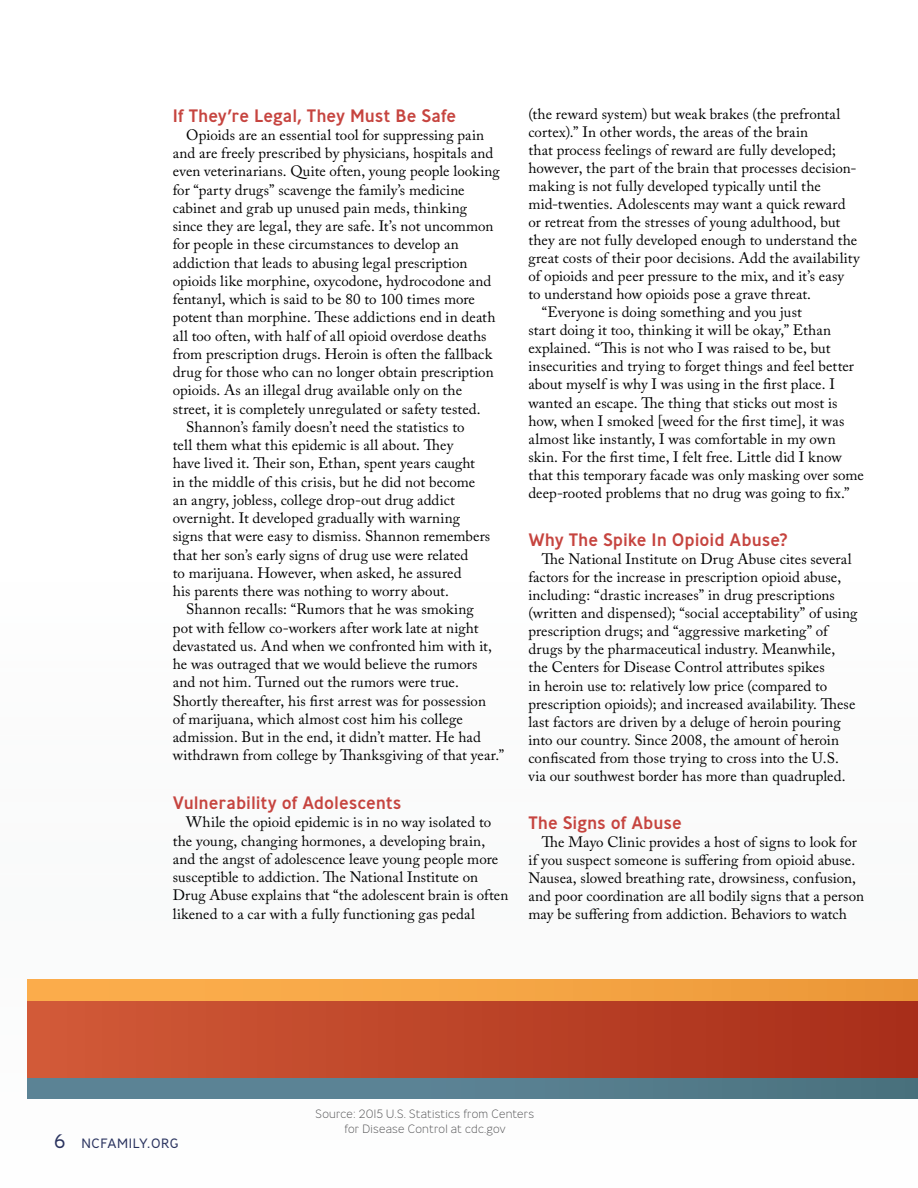
<style>
.page{position:relative;width:918px;height:1188px;background:#fff}
.page>*{position:absolute;margin:0;border:0;box-sizing:border-box;transform-origin:0 0}
.t1{font:500 18px "Ministry";letter-spacing:-.005em;color:#c6443f}
.t2{font:15px/18px "Adobe Caslon Pro";letter-spacing:.005em;color:#000}
.t3{font:300 13.5px "Ministry";letter-spacing:.05em;color:#1f2957}
.t4{font:200 12px/15px "Ministry";letter-spacing:.01em;color:#4d4d4f;text-align:center}
.s1{font-size:19.5px}
</style>
<div class="page">
<div style="left:27px;top:1024px;width:891px;height:75px;background:linear-gradient(to right,#60889b,#4d7582)"></div>
<svg style="left:27px;top:979px;width:891px;height:23px;background:#f2a042"></svg>
<div style="left:27px;top:1002px;width:891px;height:75px;background:linear-gradient(to right,#d15a38,#a72d19)"></div>
<p class="t1" style="left:173px;top:104px;width:285px">If They’re Legal, They Must Be Safe</p>
<p class="t2" style="left:186px;top:126px;width:299px">Opioids are an essential tool for suppressing pain</p>
<p class="t2" style="left:173px;top:144px;width:322px">and are freely prescribed by physicians, hospitals and</p>
<p class="t2" style="left:173px;top:162px;width:329px">even veterinarians. Quite often, young people looking</p>
<p class="t2" style="left:173px;top:180px;width:293px">for “party drugs” scavenge the family’s medicine</p>
<p class="t2" style="left:173px;top:199px;width:296px">cabinet and grab up unused pain meds, thinking</p>
<p class="t2" style="left:173px;top:217px;width:322px">since they are legal, they are safe. It’s not uncommon</p>
<p class="t2" style="left:173px;top:235px;width:287px">for people in these circumstances to develop an</p>
<p class="t2" style="left:173px;top:253px;width:296px">addiction that leads to abusing legal prescription</p>
<p class="t2" style="left:173px;top:272px;width:320px">opioids like morphine, oxycodone, hydrocodone and</p>
<p class="t2" style="left:173px;top:290px;width:304px">fentanyl, which is said to be 80 to 100 times more</p>
<p class="t2" style="left:173px;top:308px;width:324px">potent than morphine. These addictions end in death</p>
<p class="t2" style="left:173px;top:326px;width:315px">all too often, with half of all opioid overdose deaths</p>
<p class="t2" style="left:173px;top:345px;width:321px">from prescription drugs. Heroin is often the fallback</p>
<p class="t2" style="left:173px;top:363px;width:322px">drug for those who can no longer obtain prescription</p>
<p class="t2" style="left:173px;top:381px;width:291px">opioids. As an illegal drug available only on the</p>
<p class="t2" style="left:173px;top:399px;width:309px">street, it is completely unregulated or safety tested.</p>
<p class="t2" style="left:186px;top:418px;width:280px">Shannon’s family doesn’t need the statistics to</p>
<p class="t2" style="left:173px;top:436px;width:282px">tell them what this epidemic is all about. They</p>
<p class="t2" style="left:173px;top:454px;width:304px">have lived it. Their son, Ethan, spent years caught</p>
<p class="t2" style="left:173px;top:472px;width:304px">in the middle of this crisis, but he did not become</p>
<p class="t2" style="left:173px;top:491px;width:284px">an angry, jobless, college drop-out drug addict</p>
<p class="t2" style="left:173px;top:509px;width:289px">overnight. It developed gradually with warning</p>
<p class="t2" style="left:173px;top:527px;width:319px">signs that were easy to dismiss. Shannon remembers</p>
<p class="t2" style="left:173px;top:545px;width:297px">that her son’s early signs of drug use were related</p>
<p class="t2" style="left:173px;top:564px;width:290px">to marijuana. However, when asked, he assured</p>
<p class="t2" style="left:173px;top:582px;width:278px">his parents there was nothing to worry about.</p>
<p class="t2" style="left:186px;top:600px;width:289px">Shannon recalls: “Rumors that he was smoking</p>
<p class="t2" style="left:173px;top:618px;width:307px">pot with fellow co-workers after work late at night</p>
<p class="t2" style="left:173px;top:637px;width:321px">devastated us. And when we confronted him with it,</p>
<p class="t2" style="left:173px;top:655px;width:306px">he was outraged that we would believe the rumors</p>
<p class="t2" style="left:173px;top:673px;width:288px">and not him. Turned out the rumors were true.</p>
<p class="t2" style="left:173px;top:691px;width:315px">Shortly thereafter, his first arrest was for possession</p>
<p class="t2" style="left:173px;top:710px;width:292px">of marijuana, which almost cost him his college</p>
<p class="t2" style="left:173px;top:728px;width:310px">admission. But in the end, it didn’t matter. He had</p>
<p class="t2" style="left:173px;top:746px;width:333px">withdrawn from college by Thanksgiving of that year.”</p>
<p class="t1" style="left:173px;top:791px;width:230px">Vulnerability of Adolescents</p>
<p class="t2" style="left:173px;top:813px;width:337px;text-indent:14px">While the opioid epidemic is in no way isolated to the young, changing hormones, a developing brain, and the angst of adolescence leave young people more susceptible to addiction. The National Institute on Drug Abuse explains that “the adolescent brain is often likened to a car with a fully functioning gas pedal</p>
<p class="t2" style="left:528px;top:105px;width:313px">(the reward system) but weak brakes (the prefrontal</p>
<p class="t2" style="left:528px;top:123px;width:281px">cortex).” In other words, the areas of the brain</p>
<p class="t2" style="left:528px;top:141px;width:309px">that process feelings of reward are fully developed;</p>
<p class="t2" style="left:528px;top:159px;width:330px">however, the part of the brain that processes decision-</p>
<p class="t2" style="left:528px;top:177px;width:294px">making is not fully developed typically until the</p>
<p class="t2" style="left:528px;top:195px;width:319px">mid-twenties. Adolescents may want a quick reward</p>
<p class="t2" style="left:528px;top:213px;width:313px">or retreat from the stresses of young adulthood, but</p>
<p class="t2" style="left:528px;top:231px;width:330px">they are not fully developed enough to understand the</p>
<p class="t2" style="left:528px;top:249px;width:333px">great costs of their poor decisions. Add the availability</p>
<p class="t2" style="left:528px;top:267px;width:317px">of opioids and peer pressure to the mix, and it’s easy</p>
<p class="t2" style="left:528px;top:285px;width:284px">to understand how opioids pose a grave threat.</p>
<p class="t2" style="left:542px;top:303px;width:261px">“Everyone is doing something and you just</p>
<p class="t2" style="left:528px;top:321px;width:304px">start doing it too, thinking it will be okay,” Ethan</p>
<p class="t2" style="left:528px;top:339px;width:304px">explained. “This is not who I was raised to be, but</p>
<p class="t2" style="left:528px;top:357px;width:327px">insecurities and trying to forget things and feel better</p>
<p class="t2" style="left:528px;top:375px;width:308px">about myself is why I was using in the first place. I</p>
<p class="t2" style="left:528px;top:393px;width:311px">wanted an escape. The thing that sticks out most is</p>
<p class="t2" style="left:528px;top:411px;width:317px">how, when I smoked [weed for the first time], it was</p>
<p class="t2" style="left:528px;top:429px;width:309px">almost like instantly, I was comfortable in my own</p>
<p class="t2" style="left:528px;top:447px;width:315px">skin. For the first time, I felt free. Little did I know</p>
<p class="t2" style="left:528px;top:465px;width:337px">that this temporary facade was only masking over some</p>
<p class="t2" style="left:528px;top:483px;width:323px">deep-rooted problems that no drug was going to fix.”</p>
<p class="t1" style="left:528px;top:528px;width:261px">Why The Spike In Opioid Abuse?</p>
<p class="t2" style="left:528px;top:550px;width:331px;text-indent:14px">The National Institute on Drug Abuse cites several factors for the increase in prescription opioid abuse, including: “drastic increases” in drug prescriptions (written and dispensed); “social acceptability” of using prescription drugs; and “aggressive marketing” of drugs by the pharmaceutical industry. Meanwhile, the Centers for Disease Control attributes spikes<br>in heroin use to: relatively low price (compared to prescription opioids); and increased availability. These last factors are driven by a deluge of heroin pouring into our country. Since 2008, the amount of heroin confiscated from those trying to cross into the U.S. via our southwest border has more than quadrupled.</p>
<p class="t1" style="left:528px;top:811px;width:155px">The Signs of Abuse</p>
<p class="t2" style="left:528px;top:833px;width:337px;text-indent:14px">The Mayo Clinic provides a host of signs to look for if you suspect someone is suffering from opioid abuse.<br>Nausea, slowed breathing rate, drowsiness, confusion, and poor coordination are all bodily signs that a person may be suffering from addiction. Behaviors to watch</p>
<p class="t3" style="left:54px;top:1134px;width:126px"><span class="s1">6</span> NCFAMILY.ORG</p>
<p class="t4" style="left:316px;top:1106px;width:220px">Source: 2015 U.S. Statistics from Centers for Disease Control at cdc.gov</p>
</div>
